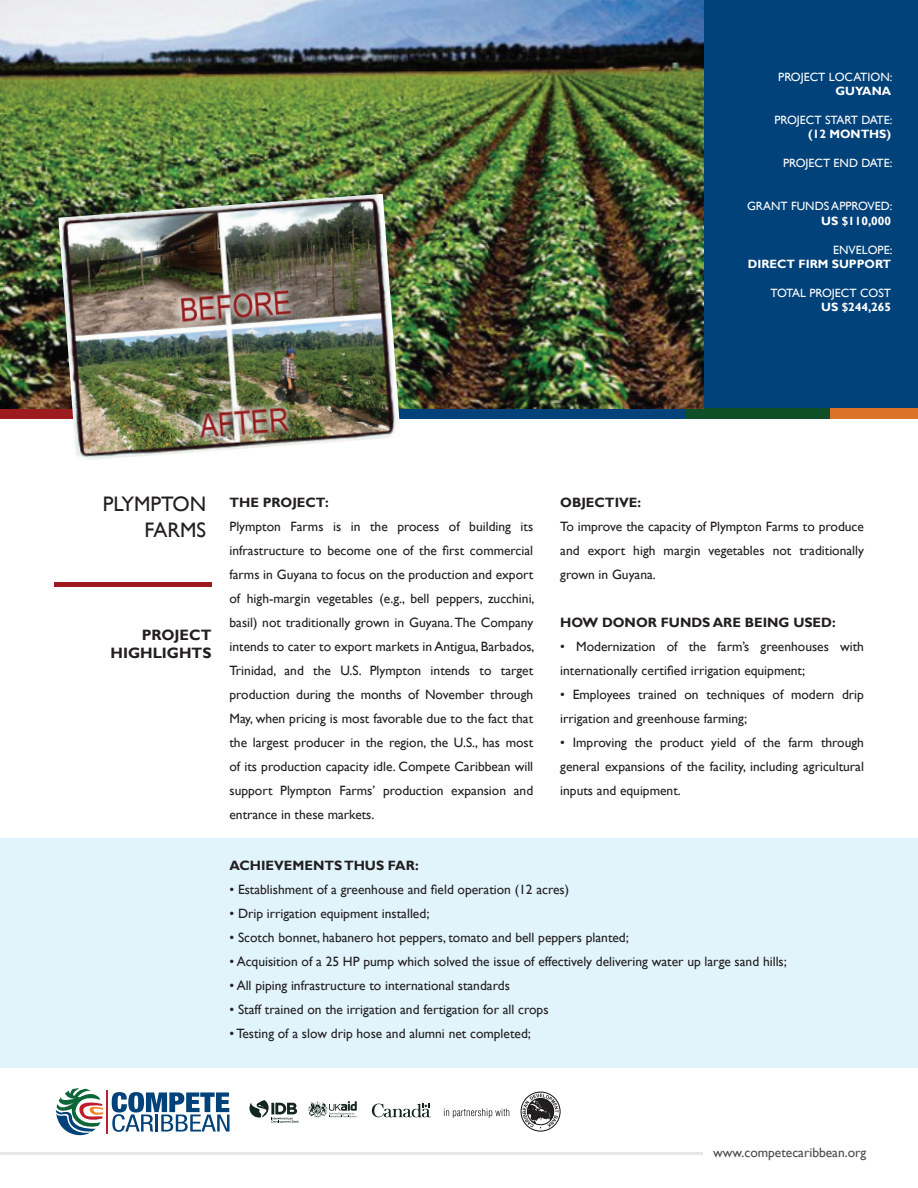
<style>
.page{position:relative;width:918px;height:1188px;background:#fff}
.page>*{position:absolute;margin:0;border:0;box-sizing:border-box;transform-origin:0 0}
.t1{font:21px/25.2px "Gill Sans";color:#231f20;text-align:right}
.t2{font:700 15px/18px "Gill Sans";color:#231f20;text-align:right}
.t3{font:13.5px/24px "Gill Sans";color:#231f20;text-align:justify}
.t4{font:700 13.5px "Gill Sans";color:#231f20}
.t5{font:13.5px "Gill Sans";color:#4b4c4d}
.t6{font:12px "Gill Sans";color:#fff}
.t7{font:700 12px "Gill Sans";color:#fff}
</style>
<div class="page">
<hr style="left:1px;top:1152px;width:702px;height:3px;background:#e6e7e9">
<svg style="left:308px;top:1101px;width:49px;height:17px"></svg>
<svg style="left:372px;top:1104px;width:59px;height:13px"></svg>
<svg style="left:249px;top:1100px;width:50px;height:23px"></svg>
<svg style="left:56px;top:1088px;width:47px;height:48px"></svg>
<svg style="left:112px;top:1092px;width:118px;height:40px"></svg>
<hr style="left:106px;top:1090px;width:1px;height:43px;background:#be1d2c">
<div style="left:521px;top:1092px;width:39px;height:39px;border:1px solid #0f1212;border-radius:50%"></div>
<svg style="left:522px;top:1094px;width:36px;height:35px"></svg>
<div style="left:527px;top:1098px;width:27px;height:27px;border:1px solid #0f1212;border-radius:50%"></div>
<svg style="left:444px;top:1108px;width:65px;height:10px"></svg>
<div style="left:702px;top:0;width:216px;height:408px;background:#004279"></div>
<div style="left:684px;top:408px;width:148px;height:10px;background:#0e4f27"></div>
<div style="left:87px;top:408px;width:598px;height:10px;background:#004279"></div>
<div style="left:831px;top:408px;width:87px;height:10px;background:#db7227"></div>
<div style="left:0;top:408px;width:87px;height:10px;background:#9c1b1f"></div>
<div style="left:0;top:838px;width:918px;height:230px;background:#e1f4fc"></div>
<img style="left:0;top:0;width:703px;height:408px">
<div style="left:54px;top:582px;width:158px;height:5px;background:#9c1b1f"></div>
<img style="left:58px;top:194px;width:343px;height:266px">
<p class="t6" style="left:778px;top:70px;width:116px">Project Location:</p>
<p class="t7" style="left:835px;top:84px;width:57px">GUYANA</p>
<p class="t6" style="left:774px;top:113px;width:119px">Project Start Date:</p>
<p class="t7" style="left:808px;top:127px;width:84px">(12 MONTHS)</p>
<p class="t6" style="left:783px;top:156px;width:111px">Project End Date:</p>
<p class="t6" style="left:747px;top:199px;width:147px">Grant Funds Approved:</p>
<p class="t7" style="left:821px;top:213px;width:71px">US $110,000</p>
<p class="t6" style="left:833px;top:242px;width:61px">Envelope:</p>
<p class="t7" style="left:748px;top:257px;width:144px">DIRECT FIRM SUPPORT</p>
<p class="t6" style="left:771px;top:286px;width:122px">total project cost</p>
<p class="t7" style="left:821px;top:300px;width:71px">US $244,265</p>
<h1 class="t1" style="left:103px;top:492px;width:105px">Plympton<br>Farms</h1>
<p class="t4" style="left:230px;top:495px;width:101px">THE PROJECT:</p>
<p class="t3" style="left:230px;top:515px;width:307px">Plympton Farms is in the process of building its infrastructure to become one of the first commercial farms in Guyana to focus on the production and export of high-margin vegetables (e.g., bell peppers, zucchini, basil) not traditionally grown in Guyana. The Company intends to cater to export markets in Antigua, Barbados, Trinidad, and the U.S. Plympton intends to target production during the months of November through May, when pricing is most favorable due to the fact that the largest producer in the region, the U.S., has most of its production capacity idle. Compete Caribbean will support Plympton Farms’ production expansion and entrance in these markets.</p>
<p class="t2" style="left:111px;top:627px;width:102px">PROJECT<br>HIGHLIGHTS</p>
<p class="t4" style="left:560px;top:495px;width:82px">OBJECTIVE:</p>
<p class="t3" style="left:560px;top:515px;width:305px">To improve the capacity of Plympton Farms to produce and export high margin vegetables not traditionally grown in Guyana.</p>
<p class="t4" style="left:560px;top:615px;width:277px">HOW DONOR FUNDS ARE BEING USED:</p>
<p class="t3" style="left:560px;top:635px;width:305px">• Modernization of the farm’s greenhouses with internationally certified irrigation equipment;</p>
<p class="t3" style="left:560px;top:683px;width:305px">• Employees trained on techniques of modern drip irrigation and greenhouse farming;</p>
<p class="t3" style="left:560px;top:731px;width:305px">• Improving the product yield of the farm through general expansions of the facility, including agricultural inputs and equipment.</p>
<p class="t4" style="left:230px;top:857px;width:21px">ACHIEVEMEN</p>
<p class="t4" style="left:324px;top:857px;width:40px">TS THUS</p>
<p class="t4" style="left:388px;top:857px;width:32px">FAR:</p>
<p class="t3" style="left:230px;top:878px;width:341px">• Establishment of a greenhouse and field operation (12 acres)</p>
<p class="t3" style="left:230px;top:902px;width:201px">• Drip irrigation equipment installed;</p>
<p class="t3" style="left:230px;top:926px;width:401px">• Scotch bonnet, habanero hot peppers, tomato and bell peppers planted;</p>
<p class="t3" style="left:230px;top:950px;width:559px">• Acquisition of a 25 HP pump which solved the issue of effectively delivering water up large sand hills;</p>
<p class="t3" style="left:230px;top:974px;width:282px">• All piping infrastructure to international standards</p>
<p class="t3" style="left:230px;top:998px;width:321px">• Staff trained on the irrigation and fertigation for all crops</p>
<p class="t3" style="left:230px;top:1022px;width:303px">• Testing of a slow drip hose and alumni net completed;</p>
<p class="t5" style="left:713px;top:1145px;width:155px">www.competecaribbean.org</p>
</div>
